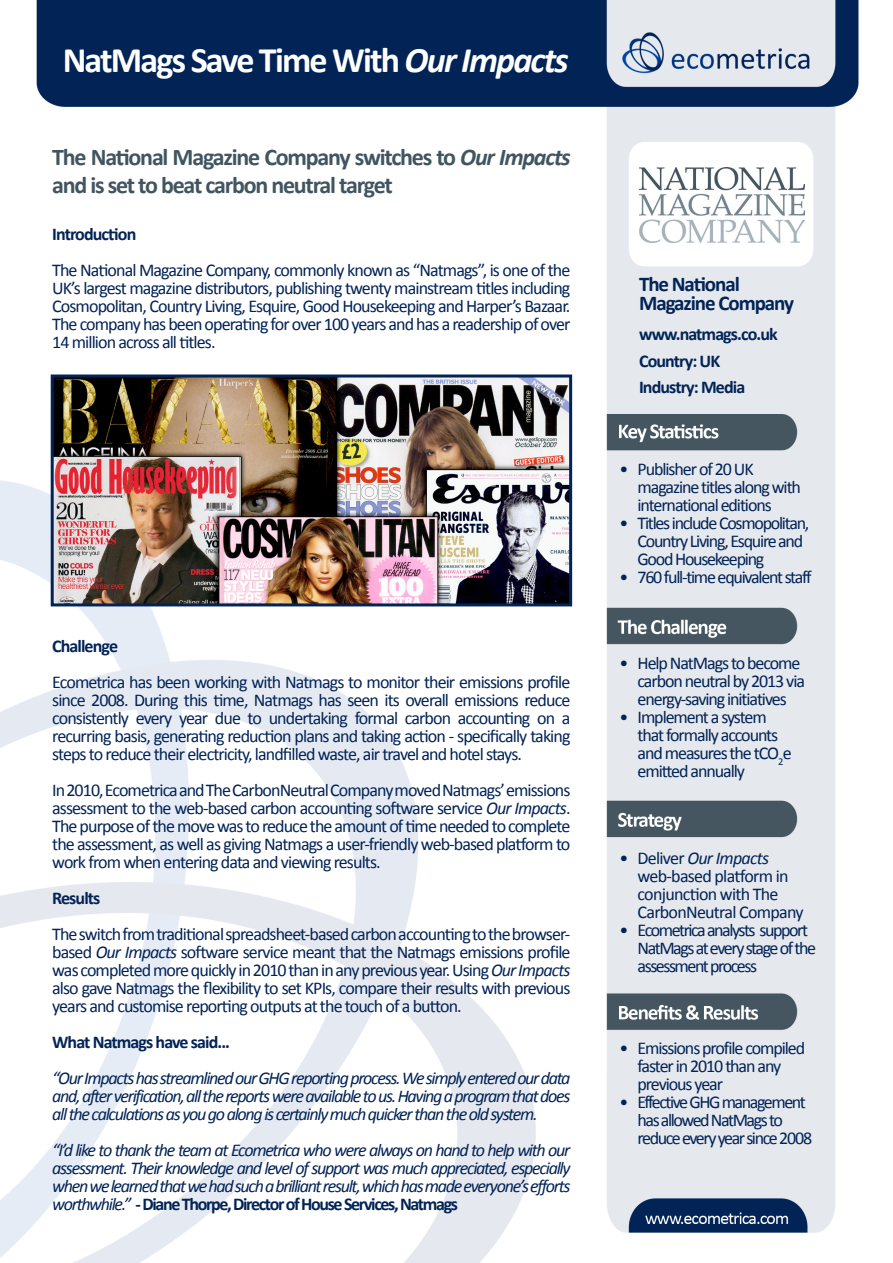
<style>
.page{position:relative;width:893px;height:1263px;background:#fff}
.page>*{position:absolute;margin:0;border:0;box-sizing:border-box;transform-origin:0 0}
.t1{font:700 36px "Calibri";letter-spacing:-.05em;color:#fff}
.t2{font:700 24px/28.2px "Calibri";letter-spacing:-.05em;color:#415560}
.t3{font:700 21px/19.5px "Calibri";letter-spacing:-.05em;color:#022356}
.t4{font:18px/18px "Calibri";letter-spacing:-.06em;color:#022356}
.t5{font:italic 18px/18px "Calibri";letter-spacing:-.07em;color:#022356;text-align:justify}
.t6{font:18px/18px "Calibri";letter-spacing:-.08em;color:#022356}
.t7{font:700 18px "Calibri";letter-spacing:-.05em;color:#022356}
.t8{font:18px/18px "Calibri";letter-spacing:-.04em;color:#022356}
.s1{font-style:italic}
.s2{font-weight:700;font-style:normal}
</style>
<div class="page">
<img style="left:0;top:0;width:859px;height:1263px">
<img style="left:55px;top:378px;width:513px;height:224px">
<div style="left:51px;top:374px;width:521px;height:232px;border:3px solid #022356"></div>
<img style="left:639px;top:167px;width:166px;height:76px">
<p class="t1" style="left:63px;top:37px;width:507px">NatMags Save Time With <span class="s1">Our Impacts</span></p>
<p class="t2" style="left:52px;top:143px;width:520px">The National Magazine Company switches to <span class="s1">Our Impacts </span>and is set to beat carbon neutral target</p>
<p class="t7" style="left:52px;top:222px;width:86px">Introduction</p>
<p class="t4" style="left:52px;top:261px;width:520px;text-align:justify">The National Magazine Company, commonly known as “Natmags”, is one of the UK’s largest magazine distributors, publishing twenty mainstream titles including Cosmopolitan, Country Living, Esquire, Good Housekeeping and Harper’s Bazaar.<br>The company has been operating for over 100 years and has a readership of over 14 million across all titles.</p>
<p class="t7" style="left:52px;top:634px;width:67px">Challenge</p>
<p class="t4" style="left:52px;top:673px;width:520px;text-align:justify">Ecometrica has been working with Natmags to monitor their emissions profile since 2008. During this time, Natmags has seen its overall emissions reduce consistently every year due to undertaking formal carbon accounting on a recurring basis, generating reduction plans and taking action - specifically taking steps to reduce their electricity, landfilled waste, air travel and hotel stays.</p>
<p class="t4" style="left:52px;top:781px;width:520px;text-align:justify">In 2010, Ecometrica and The CarbonNeutral Company moved Natmags’ emissions assessment to the web-based carbon accounting software service <span class="s1">Our Impacts</span>.<br>The purpose of the move was to reduce the amount of time needed to complete the assessment, as well as giving Natmags a user-friendly web-based platform to work from when entering data and viewing results.</p>
<p class="t7" style="left:52px;top:886px;width:50px">Results</p>
<p class="t4" style="left:52px;top:925px;width:520px;text-align:justify">The switch from traditional spreadsheet-based carbon accounting to the browser&shy;based <span class="s1">Our Impacts</span> software service meant that the Natmags emissions profile was completed more quickly in 2010 than in any previous year. Using <span class="s1">Our Impacts </span>also gave Natmags the flexibility to set KPIs, compare their results with previous years and customise reporting outputs at the touch of a button.</p>
<p class="t7" style="left:52px;top:1030px;width:179px">What Natmags have said...</p>
<p class="t5" style="left:52px;top:1068px;width:520px">“Our Impacts has streamlined our GHG reporting process. We simply entered our data and, after verification, all the reports were available to us. Having a program that does all the calculations as you go along is certainly much quicker than the old system.</p>
<p class="t5" style="left:52px;top:1140px;width:520px">“I’d like to thank the team at Ecometrica who were always on hand to help with our assessment. Their knowledge and level of support was much appreciated, especially when we learned that we had such a brilliant result, which has made everyone’s efforts worthwhile.” <span class="s2">- Diane Thorpe, Director of House Services, Natmags</span></p>
<p class="t3" style="left:639px;top:274px;width:157px">The National<br>Magazine Company</p>
<p class="t7" style="left:639px;top:323px;width:140px">www.natmags.co.uk</p>
<p class="t7" style="left:639px;top:350px;width:83px">Country: UK</p>
<p class="t7" style="left:639px;top:375px;width:108px">Industry: Media</p>
<p class="t4" style="left:638px;top:460px;width:165px;text-indent:-18px">• Publisher of 20 UK magazine titles along with international editions</p>
<p class="t4" style="left:638px;top:514px;width:173px;text-indent:-18px">• Titles include Cosmopolitan,<br>Country Living, Esquire and<br>Good Housekeeping</p>
<p class="t4" style="left:620px;top:568px;width:194px">• 760 full-time equivalent staff</p>
<p class="t4" style="left:638px;top:654px;width:169px;text-indent:-18px">• Help NatMags to become carbon neutral by 2013 via energy-saving initiatives</p>
<p class="t4" style="left:637px;top:708px;width:156px;text-indent:-18px">• Implement a system that formally accounts and measures the tCO<sub>2</sub>e emitted annually</p>
<p class="t8" style="left:638px;top:849px;width:168px;text-indent:-18px">• Deliver <span class="s1">Our Impacts </span>web-based platform in conjunction with The<br>CarbonNeutral Company</p>
<p class="t6" style="left:638px;top:921px;width:180px;text-indent:-18px">• Ecometrica analysts support<br>NatMags at every stage of the assessment process</p>
<p class="t4" style="left:638px;top:1038px;width:169px;text-indent:-18px">• Emissions profile compiled faster in 2010 than any previous year</p>
<p class="t6" style="left:638px;top:1092px;width:176px;text-indent:-18px">• Effective GHG management has allowed NatMags to reduce every year since 2008</p>
</div>
